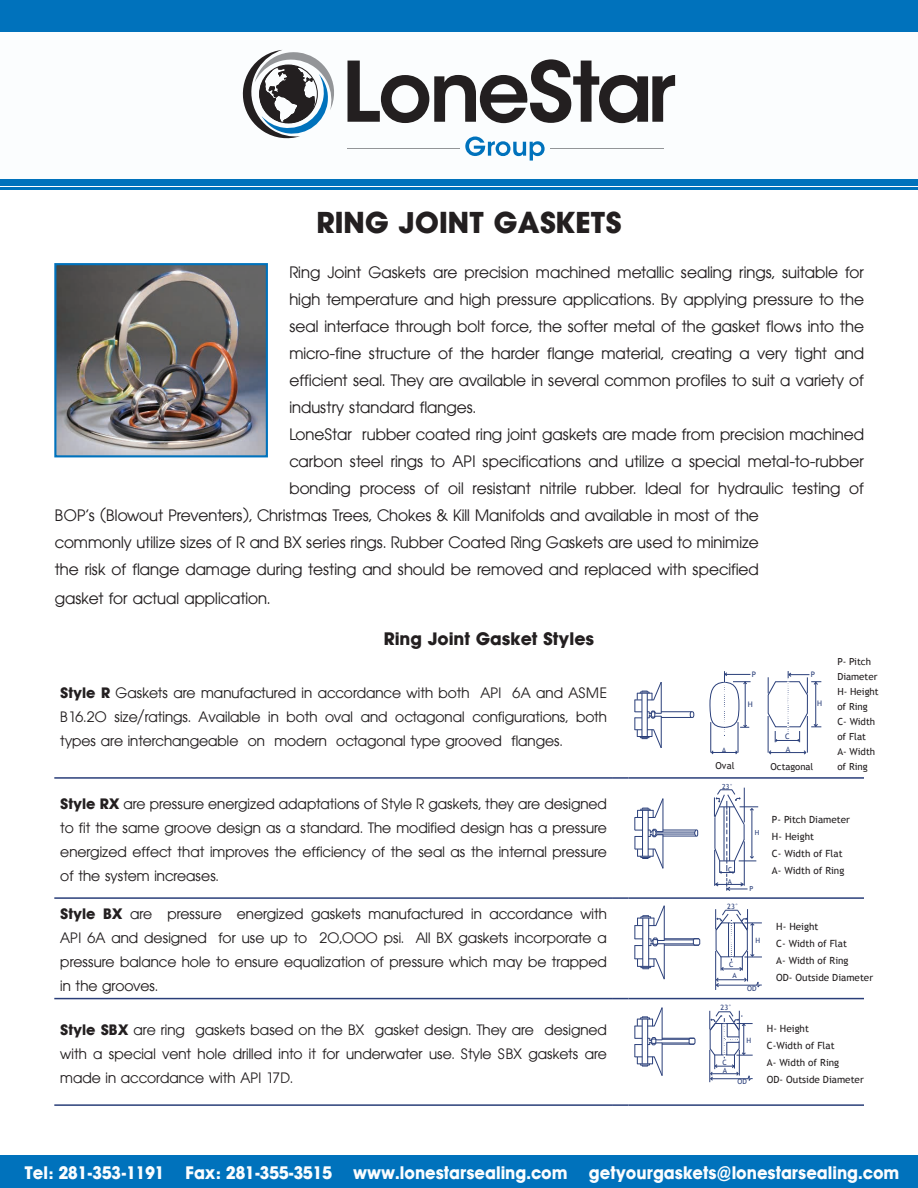
<style>
.page{position:relative;width:918px;height:1188px;background:#fff}
.page>*{position:absolute;margin:0;border:0;box-sizing:border-box;transform-origin:0 0}
.t1{font:700 30px "Avant Garde BQ";color:#231f20}
.t2{font:700 18px "Avant Garde BQ";color:#fbfdfe;scale:.94 1}
.t3{font:700 18px "Avant Garde BQ";color:#231f20}
.t4{font:16.5px "Avant Garde BQ";color:#231f20}
.t5{font:15px/24px "Avant Garde BQ";color:#231f20;text-align:justify}
.t6{font:9.9px/17.1px "Trebuchet MS";color:#231f20}
.t7{font:9.75px/15px "Trebuchet MS";color:#231f20}
.t8{font:9.6px "Trebuchet MS";color:#231f20}
.t9{font:7.65px "Trebuchet MS";color:#2a3f7a}
.t10{font:7.35px "Trebuchet MS";color:#2a3f7a}
.t11{font:6.9px "Trebuchet MS";color:#2a3f7a}
.s1{font-weight:700}
</style>
<div class="page">
<div style="left:0;top:1156px;width:918px;height:32px;background:#0072bc"></div>
<div style="left:0;top:0;width:918px;height:186px;background:#0072bc"></div>
<div style="left:0;top:32px;width:918px;height:147px;background:#fbfdfe"></div>
<hr style="left:550px;top:148px;width:113px;height:1px;background:#939598">
<hr style="left:347px;top:148px;width:113px;height:1px;background:#939598">
<svg style="left:465px;top:137px;width:80px;height:24px"></svg>
<svg style="left:243px;top:50px;width:91px;height:89px"></svg>
<svg style="left:348px;top:59px;width:327px;height:64px"></svg>
<hr style="left:0;top:188px;width:918px;height:2px;background:#0072bc">
<img style="left:57px;top:266px;width:208px;height:188px">
<div style="left:54px;top:263px;width:214px;height:194px;border:2px solid #0072bc"></div>
<hr style="left:54px;top:777px;width:559px;height:2px;background:#2a3e79">
<svg style="left:613px;top:777px;width:16px;height:2px"></svg>
<hr style="left:629px;top:777px;width:289px;height:2px;background:#2a3e79">
<hr style="left:54px;top:897px;width:559px;height:2px;background:#2a3e79">
<svg style="left:613px;top:897px;width:16px;height:2px"></svg>
<hr style="left:629px;top:897px;width:289px;height:2px;background:#2a3e79">
<hr style="left:54px;top:998px;width:559px;height:1px;background:#2a3e79">
<svg style="left:613px;top:998px;width:16px;height:1px"></svg>
<hr style="left:629px;top:998px;width:289px;height:1px;background:#2a3e79">
<hr style="left:54px;top:1104px;width:559px;height:2px;background:#2a3e79">
<svg style="left:613px;top:1104px;width:16px;height:2px"></svg>
<hr style="left:629px;top:1104px;width:289px;height:2px;background:#2a3e79">
<hr style="left:661px;top:717px;width:31px;height:1px;background:#2a3f7a">
<hr style="left:661px;top:711px;width:31px;height:1px;background:#2a3f7a">
<svg style="left:690px;top:711px;width:4px;height:7px"></svg>
<svg style="left:635px;top:682px;width:31px;height:66px"></svg>
<svg style="left:711px;top:750px;width:27px;height:5px"></svg>
<hr style="left:711px;top:722px;width:1px;height:31px;background:#2a3f7a">
<hr style="left:738px;top:722px;width:1px;height:31px;background:#2a3f7a">
<hr style="left:724px;top:671px;width:1px;height:65px;background:#2a3f7a">
<hr style="left:768px;top:716px;width:1px;height:37px;background:#2a3f7a">
<hr style="left:807px;top:716px;width:1px;height:37px;background:#2a3f7a">
<hr style="left:769px;top:752px;width:37px;height:1px;background:#2a3f7a">
<svg style="left:768px;top:750px;width:4px;height:5px"></svg>
<svg style="left:803px;top:750px;width:4px;height:5px"></svg>
<svg style="left:710px;top:672px;width:41px;height:63px"></svg>
<hr style="left:788px;top:671px;width:1px;height:62px;background:#2a3f7a">
<svg style="left:768px;top:672px;width:53px;height:70px"></svg>
<hr style="left:663px;top:836px;width:33px;height:1px;background:#2a3f7a">
<hr style="left:663px;top:830px;width:33px;height:1px;background:#2a3f7a">
<hr style="left:656px;top:832px;width:39px;height:1px;background:#2a3f7a">
<hr style="left:656px;top:834px;width:39px;height:1px;background:#2a3f7a">
<svg style="left:694px;top:830px;width:4px;height:7px"></svg>
<hr style="left:744px;top:788px;width:1px;height:34px;background:#2a3f7a">
<svg style="left:714px;top:789px;width:44px;height:102px"></svg>
<svg style="left:635px;top:798px;width:31px;height:71px"></svg>
<hr style="left:715px;top:951px;width:1px;height:39px;background:#2a3f7a">
<hr style="left:717px;top:985px;width:40px;height:1px;background:#2a3f7a">
<svg style="left:716px;top:977px;width:31px;height:10px"></svg>
<svg style="left:756px;top:982px;width:6px;height:6px"></svg>
<hr style="left:747px;top:951px;width:1px;height:30px;background:#2a3f7a">
<svg style="left:635px;top:905px;width:65px;height:75px"></svg>
<svg style="left:715px;top:909px;width:47px;height:62px"></svg>
<svg style="left:635px;top:1007px;width:60px;height:69px"></svg>
<hr style="left:710px;top:1050px;width:1px;height:32px;background:#2a3f7a">
<svg style="left:710px;top:1011px;width:43px;height:70px"></svg>
<div style="left:864px;top:776px;width:54px;height:7px;background:#fff"></div>
<div style="left:864px;top:894px;width:54px;height:7px;background:#fff"></div>
<div style="left:864px;top:996px;width:54px;height:7px;background:#fff"></div>
<div style="left:864px;top:1102px;width:54px;height:7px;background:#fff"></div>
<h1 class="t1" style="left:317px;top:205px;width:307px">RING JOINT GASKETS</h1>
<p class="t4" style="left:289px;top:264px;width:576px">Ring Joint Gaskets are precision machined metallic sealing rings, suitable for</p>
<p class="t4" style="left:289px;top:291px;width:576px">high temperature and high pressure applications. By applying pressure to the</p>
<p class="t4" style="left:289px;top:318px;width:576px">seal interface through bolt force, the softer metal of the gasket flows into the</p>
<p class="t4" style="left:289px;top:345px;width:576px">micro-fine structure of the harder flange material, creating a very tight and</p>
<p class="t4" style="left:289px;top:371px;width:576px">efficient seal. They are available in several common profiles to suit a variety of</p>
<p class="t4" style="left:289px;top:398px;width:188px">industry standard flanges.</p>
<p class="t4" style="left:289px;top:425px;width:576px">LoneStar rubber coated ring joint gaskets are made from precision machined</p>
<p class="t4" style="left:289px;top:452px;width:576px">carbon steel rings to API specifications and utilize a special metal-to-rubber</p>
<p class="t4" style="left:289px;top:479px;width:576px">bonding process of oil resistant nitrile rubber. Ideal for hydraulic testing of</p>
<p class="t4" style="left:55px;top:506px;width:706px">BOP’s (Blowout Preventers), Christmas Trees, Chokes &amp; Kill Manifolds and available in most of the</p>
<p class="t4" style="left:55px;top:533px;width:706px">commonly utilize sizes of R and BX series rings. Rubber Coated Ring Gaskets are used to minimize</p>
<p class="t4" style="left:55px;top:560px;width:706px">the risk of flange damage during testing and should be removed and replaced with specified</p>
<p class="t4" style="left:55px;top:589px;width:217px">gasket for actual application.</p>
<p class="t3" style="left:384px;top:628px;width:212px">Ring Joint Gasket Styles</p>
<p class="t5" style="left:60px;top:681px;width:548px"><span class="s1">Style R</span> Gaskets are manufactured in accordance with both API 6A and ASME B16.20 size/ratings. Available in both oval and octagonal configurations, both types are interchangeable on modern octagonal type grooved flanges.</p>
<p class="t8" style="left:716px;top:760px;width:20px">Oval</p>
<p class="t8" style="left:771px;top:760px;width:44px">Octagonal</p>
<p class="t7" style="left:837px;top:654px;width:43px">P- Pitch<br>Diameter<br>H- Height of Ring<br>C- Width of Flat<br>A- Width of Ring</p>
<p class="t9" style="left:752px;top:670px;width:6px">P</p>
<p class="t9" style="left:811px;top:669px;width:6px">P</p>
<p class="t9" style="left:817px;top:699px;width:6px">H</p>
<p class="t9" style="left:748px;top:700px;width:6px">H</p>
<p class="t9" style="left:785px;top:732px;width:6px">C</p>
<p class="t9" style="left:786px;top:745px;width:6px">A</p>
<p class="t9" style="left:722px;top:745px;width:6px">A</p>
<p class="t5" style="left:60px;top:792px;width:548px"><span class="s1">Style RX</span> are pressure energized adaptations of Style R gaskets, they are designed to fit the same groove design as a standard. The modified design has a pressure energized effect that improves the efficiency of the seal as the internal pressure of the system increases.</p>
<p class="t5" style="left:60px;top:903px;width:548px"><span class="s1">Style BX</span> are pressure energized gaskets manufactured in accordance with API 6A and designed for use up to 20,000 psi. All BX gaskets incorporate a pressure balance hole to ensure equalization of pressure which may be trapped in the grooves.</p>
<p class="t5" style="left:60px;top:1018px;width:548px"><span class="s1">Style SBX</span> are ring gaskets based on the BX gasket design. They are designed with a special vent hole drilled into it for underwater use. Style SBX gaskets are made in accordance with API 17D.</p>
<p class="t11" style="left:722px;top:783px;width:12px">23°</p>
<p class="t11" style="left:755px;top:828px;width:6px">H</p>
<p class="t11" style="left:728px;top:865px;width:6px">C</p>
<p class="t11" style="left:728px;top:877px;width:6px">A</p>
<p class="t10" style="left:727px;top:903px;width:13px">23°</p>
<p class="t11" style="left:750px;top:885px;width:5px">P</p>
<p class="t10" style="left:729px;top:960px;width:6px">C</p>
<p class="t10" style="left:733px;top:971px;width:6px">A</p>
<p class="t10" style="left:721px;top:1003px;width:13px">23°</p>
<p class="t10" style="left:755px;top:937px;width:6px">H</p>
<p class="t10" style="left:747px;top:984px;width:11px">OD</p>
<p class="t6" style="left:772px;top:811px;width:80px">P- Pitch Diameter<br>H- Height<br>C- Width of Flat<br>A- Width of Ring</p>
<p class="t6" style="left:776px;top:918px;width:98px">H- Height<br>C- Width of Flat<br>A- Width of Ring<br>OD- Outside Diameter</p>
<p class="t10" style="left:722px;top:1058px;width:6px">C</p>
<p class="t10" style="left:723px;top:1066px;width:6px">A</p>
<p class="t10" style="left:747px;top:1036px;width:6px">H</p>
<p class="t10" style="left:738px;top:1077px;width:11px">OD</p>
<p class="t6" style="left:767px;top:1020px;width:98px">H- Height<br>C-Width of Flat<br>A- Width of Ring<br>OD- Outside Diameter</p>
<p class="t2" style="left:25px;top:1162px;width:932px">Tel: 281-353-1191 Fax: 281-355-3515 www.lonestarsealing.com getyourgaskets@lonestarsealing.com</p>
</div>
